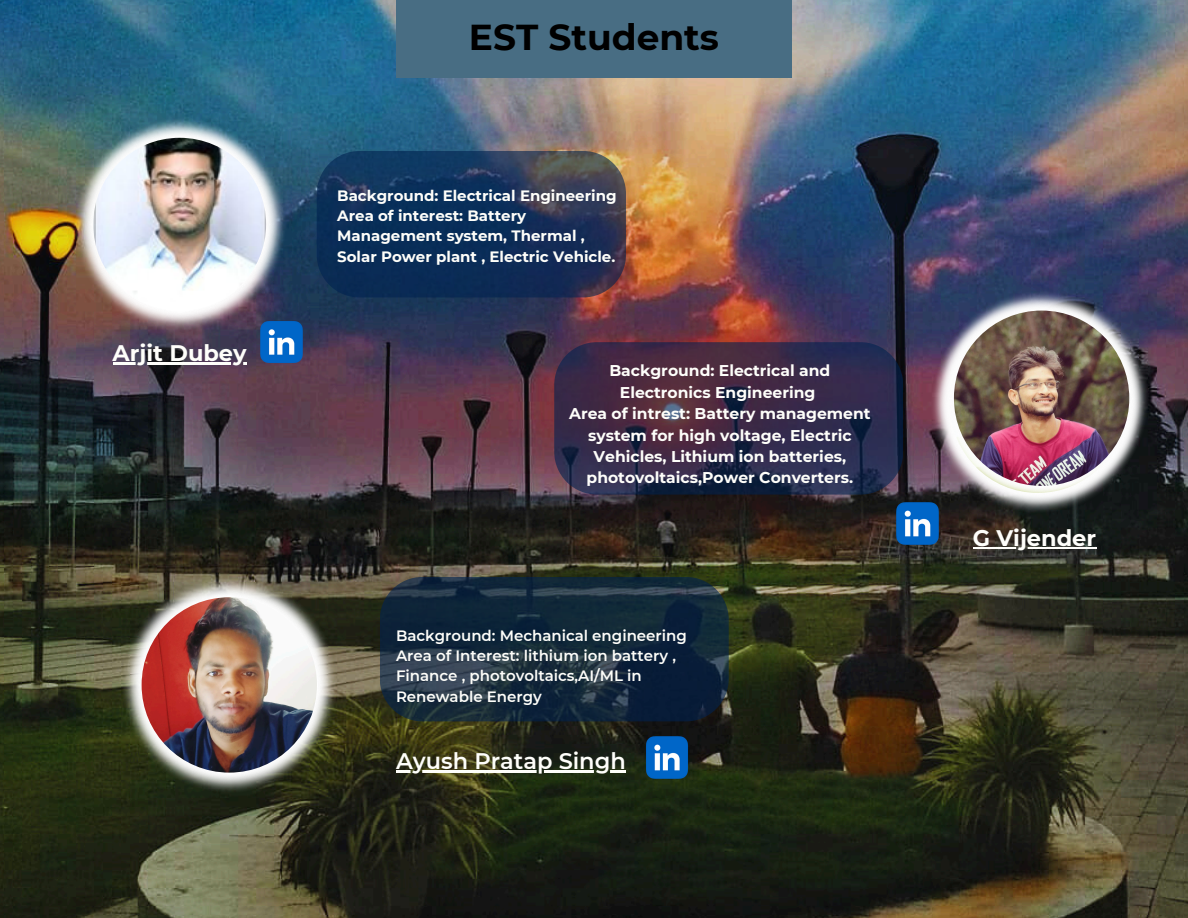
<style>
.page{position:relative;width:1188px;height:918px;background:#fff}
.page>*{position:absolute;margin:0;border:0;box-sizing:border-box;transform-origin:0 0}
.t1{font:700 36px "Montserrat";color:#000}
.t2{font:700 22.5px "Montserrat";color:#fefefa}
.t3{font:600 22.5px "Montserrat";color:#fefefa}
.t4{font:700 15.6px/21.5px "Montserrat";color:#fefefa;text-align:center}
.t5{font:700 15px/20.2px "Montserrat";color:#fefefa}
.t6{font:600 15px/20.2px "Montserrat";color:#fefefa}
</style>
<div class="page">
<img style="left:0;top:0;width:1188px;height:918px">
<img style="left:930px;top:298px;width:216px;height:215px">
<svg style="left:554px;top:342px;width:349px;height:153px;background:#372a47"></svg>
<div style="left:396px;top:0;width:396px;height:77px;background:#486d83"></div>
<img style="left:883px;top:489px;width:70px;height:69px">
<img style="left:73px;top:118px;width:213px;height:213px">
<img style="left:93px;top:138px;width:173px;height:173px;border-radius:50%">
<hr style="left:113px;top:362px;width:134px;height:2px;background:#fefefa">
<img style="left:247px;top:307px;width:69px;height:70px">
<svg style="left:317px;top:151px;width:309px;height:146px;background:#1b3457"></svg>
<img style="left:121px;top:577px;width:216px;height:216px">
<img style="left:142px;top:597px;width:175px;height:176px;border-radius:50%">
<svg style="left:380px;top:577px;width:348px;height:144px;background:#182c3d"></svg>
<hr style="left:396px;top:771px;width:230px;height:2px;background:#fefefa">
<img style="left:632px;top:722px;width:70px;height:70px">
<img style="left:934px;top:290px;width:216px;height:216px">
<img style="left:954px;top:311px;width:175px;height:175px;border-radius:50%">
<hr style="left:973px;top:547px;width:123px;height:2px;background:#fefefa">
<p class="t2" style="left:113px;top:339px;width:135px">Arjit Dubey</p>
<h1 class="t1" style="left:469px;top:15px;width:252px">EST Students</h1>
<p class="t5" style="left:337px;top:185px;width:281px">Background: Electrical Engineering</p>
<h2 class="t5" style="left:337px;top:206px;width:280px">Area of interest: Battery<br>Management system, Thermal ,<br>Solar Power plant , Electric Vehicle.</h2>
<p class="t4" style="left:609px;top:360px;width:223px">Background: Electrical and<br>Electronics Engineering</p>
<p class="t4" style="left:569px;top:403px;width:303px">Area of intrest: Battery management system for high voltage, Electric Vehicles, Lithium ion batteries, photovoltaics,Power Converters.</p>
<p class="t6" style="left:396px;top:625px;width:292px">Background: Mechanical engineering</p>
<p class="t6" style="left:396px;top:646px;width:282px">Area of Interest: lithium ion battery ,<br>Finance , photovoltaics,AI/ML in<br>Renewable Energy</p>
<p class="t3" style="left:396px;top:748px;width:231px">Ayush Pratap Singh</p>
<p class="t2" style="left:973px;top:525px;width:125px">G Vijender</p>
</div>
